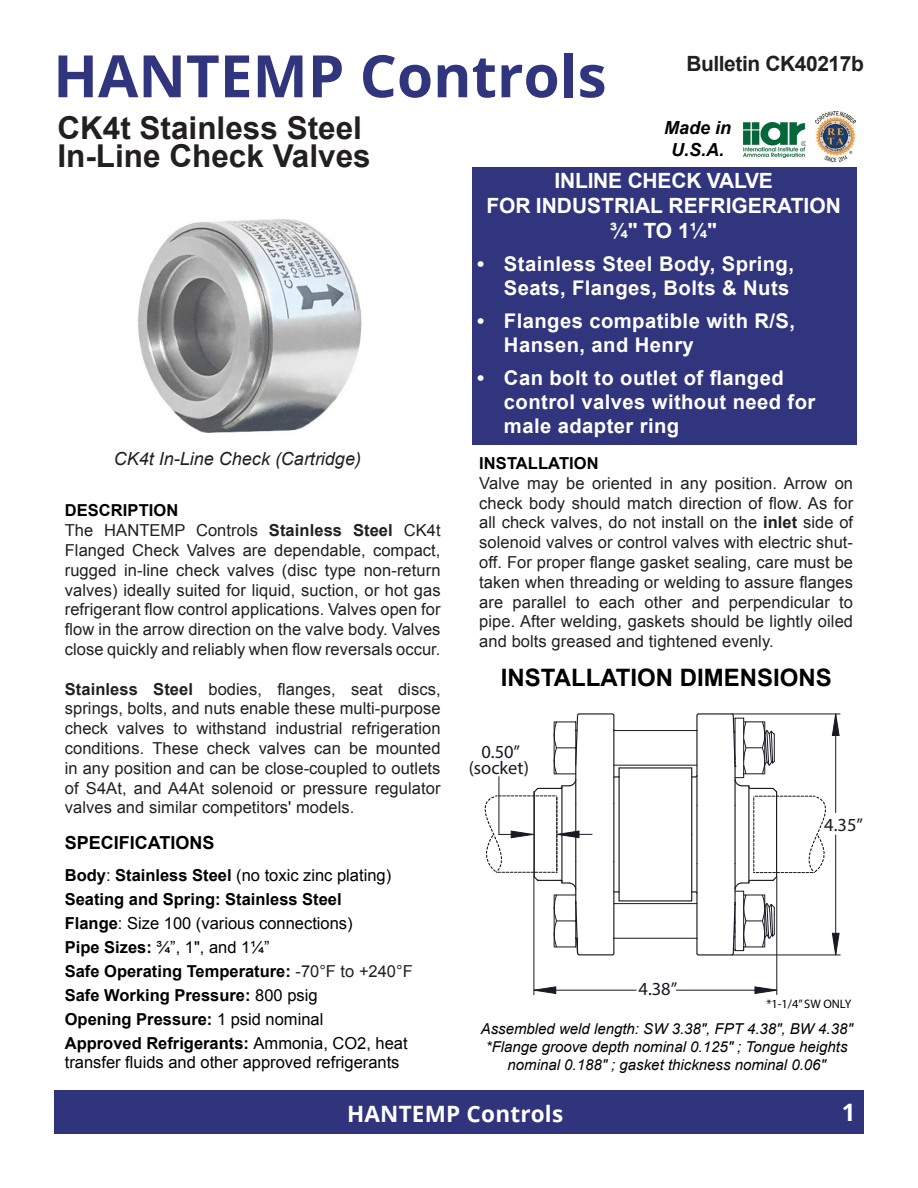
<style>
.page{position:relative;width:918px;height:1188px;background:#fff}
.page>*{position:absolute;margin:0;border:0;box-sizing:border-box;transform-origin:0 0}
.t1{font:700 58.5px "Open Sans";color:#31357d}
.t2{font:700 31.5px/28.5px "Arial";color:#231f20}
.t3{font:700 24px "Arial";color:#000}
.t4{font:700 24px "Open Sans";color:#fff}
.t5{font:700 22.5px "Open Sans";letter-spacing:.01em;color:#fff}
.t6{font:700 21px/25.3px "Arial";color:#fff;text-align:center}
.t7{font:700 21px "Arial";letter-spacing:-.02em;color:#231f20}
.t8{font:700 20.25px/24px "Arial";letter-spacing:.02em;color:#fff}
.t9{font:700 18.45px/16.2px "Century Gothic";color:#191924;text-align:center}
.t10{font:italic 18px "Arial";color:#231f20}
.t11{font:700 18px "Arial";color:#000}
.t12{font:italic 700 18px/21.6px "Arial";color:#000;text-align:center}
.t13{font:16.5px/19.8px "Arial";letter-spacing:.005em;color:#231f20;text-align:justify}
.t14{font:700 16.5px/24px "Arial";color:#000}
.t15{font:16.5px "Arial";color:#000}
.t16{font:italic 15px/18px "Arial";color:#000;text-align:center}
.t17{font:700 12.3px "Century Gothic";color:#000}
.s1{font-weight:700;color:#000}
.s2{font-weight:700}
.s3{font-weight:400}
.s4{font-weight:400;color:#231f20}
</style>
<div class="page">
<img style="left:744px;top:123px;width:62px;height:34px">
<img style="left:816px;top:111px;width:40px;height:51px">
<div style="left:54px;top:1091px;width:810px;height:43px;background:#30347d"></div>
<div style="left:472px;top:167px;width:385px;height:278px;background:#31357d"></div>
<img style="left:137px;top:219px;width:225px;height:214px">
<svg style="left:554px;top:731px;width:142px;height:207px"></svg>
<hr style="left:614px;top:903px;width:83px;height:1px;background:#191924">
<hr style="left:614px;top:938px;width:83px;height:1px;background:#191924">
<hr style="left:614px;top:730px;width:83px;height:1px;background:#191924">
<hr style="left:614px;top:765px;width:83px;height:1px;background:#191924">
<hr style="left:691px;top:768px;width:1px;height:66px;background:#191924">
<hr style="left:691px;top:834px;width:1px;height:67px;background:#191924">
<hr style="left:619px;top:768px;width:1px;height:133px;background:#191924">
<hr style="left:619px;top:900px;width:73px;height:1px;background:#191924">
<hr style="left:619px;top:767px;width:73px;height:2px;background:#191924">
<svg style="left:614px;top:890px;width:7px;height:4px"></svg>
<svg style="left:614px;top:775px;width:7px;height:3px"></svg>
<svg style="left:692px;top:774px;width:4px;height:4px"></svg>
<svg style="left:692px;top:891px;width:4px;height:4px"></svg>
<svg style="left:696px;top:939px;width:3px;height:17px"></svg>
<svg style="left:696px;top:713px;width:3px;height:17px"></svg>
<hr style="left:696px;top:864px;width:2px;height:75px;background:#191924">
<hr style="left:696px;top:730px;width:2px;height:75px;background:#191924">
<hr style="left:696px;top:805px;width:2px;height:59px;background:#191924">
<hr style="left:699px;top:954px;width:33px;height:2px;background:#191924">
<hr style="left:699px;top:713px;width:33px;height:2px;background:#191924">
<hr style="left:613px;top:730px;width:1px;height:73px;background:#191924">
<hr style="left:575px;top:862px;width:1px;height:39px;background:#191924">
<hr style="left:613px;top:862px;width:1px;height:76px;background:#191924">
<hr style="left:613px;top:803px;width:1px;height:59px;background:#191924">
<svg style="left:612px;top:713px;width:3px;height:17px"></svg>
<hr style="left:579px;top:713px;width:33px;height:2px;background:#191924">
<svg style="left:611px;top:938px;width:4px;height:18px"></svg>
<hr style="left:579px;top:954px;width:33px;height:1px;background:#191924">
<svg style="left:554px;top:895px;width:27px;height:61px"></svg>
<hr style="left:557px;top:834px;width:35px;height:1px;background:#191924">
<hr style="left:835px;top:835px;width:1px;height:120px;background:#191924">
<hr style="left:835px;top:714px;width:1px;height:99px;background:#191924">
<hr style="left:732px;top:955px;width:108px;height:1px;background:#191924">
<hr style="left:732px;top:714px;width:108px;height:1px;background:#191924">
<svg style="left:832px;top:933px;width:8px;height:22px"></svg>
<svg style="left:832px;top:713px;width:8px;height:23px"></svg>
<hr style="left:534px;top:877px;width:1px;height:118px;background:#191924">
<hr style="left:777px;top:877px;width:1px;height:118px;background:#191924">
<svg style="left:755px;top:986px;width:22px;height:8px"></svg>
<svg style="left:534px;top:986px;width:22px;height:8px"></svg>
<hr style="left:676px;top:990px;width:101px;height:1px;background:#191924">
<hr style="left:534px;top:990px;width:102px;height:1px;background:#191924">
<svg style="left:730px;top:713px;width:96px;height:243px"></svg>
<svg style="left:485px;top:713px;width:96px;height:176px"></svg>
<h1 class="t1" style="left:53px;top:35px;width:555px">HANTEMP Controls</h1>
<h2 class="t2" style="left:57px;top:114px;width:315px">CK4t Stainless Steel<br>In-Line Check Valves</h2>
<p class="t7" style="left:686px;top:49px;width:179px">Bulletin CK40217b</p>
<p class="t12" style="left:664px;top:117px;width:69px">Made in<br>U.S.A.</p>
<p class="t10" style="left:114px;top:447px;width:249px">CK4t In-Line Check (Cartridge)</p>
<p class="t13" style="left:65px;top:501px;width:377px;text-align:left"><span class="s1">DESCRIPTION<br></span>The HANTEMP Controls <span class="s2">Stainless Steel</span> CK4t Flanged Check Valves are dependable, compact, rugged in-line check valves (disc type non-return valves) ideally suited for liquid, suction, or hot gas refrigerant flow control applications. Valves open for flow in the arrow direction on the valve body. Valves close quickly and reliably when flow reversals occur.</p>
<p class="t13" style="left:65px;top:679px;width:377px"><span class="s2">Stainless Steel</span> bodies, flanges, seat discs, springs, bolts, and nuts enable these multi-purpose check valves to withstand industrial refrigeration conditions. These check valves can be mounted in any position and can be close-coupled to outlets of S4At, and A4At solenoid or pressure regulator valves and similar competitors' models.</p>
<p class="t11" style="left:65px;top:830px;width:151px">SPECIFICATIONS</p>
<p class="t14" style="left:65px;top:863px;width:350px">Body<span class="s3">:</span> Stainless Steel <span class="s3">(no toxic zinc plating)<br></span>Seating and Spring: Stainless Steel<br>Flange<span class="s3">: Size 100 (various connections)<br></span>Pipe Sizes: <span class="s3">3/4”, 1", and 11/4”<br></span>Safe Operating Temperature: <span class="s4">-70°F to +240°F </span>Safe Working Pressure: <span class="s3">800 psig<br></span>Opening Pressure: <span class="s3">1 psid nominal<br></span>Approved Refrigerants: <span class="s3">Ammonia, CO2, heat</span></p>
<p class="t15" style="left:65px;top:1051px;width:336px">transfer fluids and other approved refrigerants</p>
<p class="t6" style="left:487px;top:168px;width:356px">INLINE CHECK VALVE<br>FOR INDUSTRIAL REFRIGERATION<br>3/4" TO 11/4"</p>
<p class="t8" style="left:477px;top:252px;width:319px;text-align:right">• Stainless Steel Body, Spring,<br>Seats, Flanges, Bolts &amp; Nuts</p>
<p class="t8" style="left:504px;top:309px;width:293px;text-indent:-27px">• Flanges compatible with R/S,<br>Hansen, and Henry</p>
<p class="t8" style="left:504px;top:366px;width:313px;text-indent:-27px">• Can bolt to outlet of flanged control valves without need for male adapter ring</p>
<p class="t14" style="left:479px;top:451px;width:121px">INSTALLATION</p>
<p class="t13" style="left:479px;top:473px;width:375px">Valve may be oriented in any position. Arrow on check body should match direction of flow. As for all check valves, do not install on the <span class="s2">inlet</span> side of solenoid valves or control valves with electric shut&shy;off. For proper flange gasket sealing, care must be taken when threading or welding to assure flanges are parallel to each other and perpendicular to pipe. After welding, gaskets should be lightly oiled and bolts greased and tightened evenly.</p>
<h3 class="t3" style="left:501px;top:661px;width:333px">INSTALLATION DIMENSIONS</h3>
<p class="t9" style="left:469px;top:743px;width:62px">0.50” (socket)</p>
<p class="t9" style="left:639px;top:981px;width:40px">4.38”</p>
<p class="t9" style="left:824px;top:816px;width:40px">4.35”</p>
<p class="t17" style="left:766px;top:996px;width:87px">*1-1/4” SW ONLY</p>
<p class="t16" style="left:481px;top:1020px;width:373px">Assembled weld length: SW 3.38", FPT 4.38", BW 4.38" *Flange groove depth nominal 0.125" ; Tongue heights nominal 0.188" ; gasket thickness nominal 0.06"</p>
<h3 class="t5" style="left:347px;top:1098px;width:218px">HANTEMP Controls</h3>
<h3 class="t4" style="left:842px;top:1095px;width:15px">1</h3>
</div>
